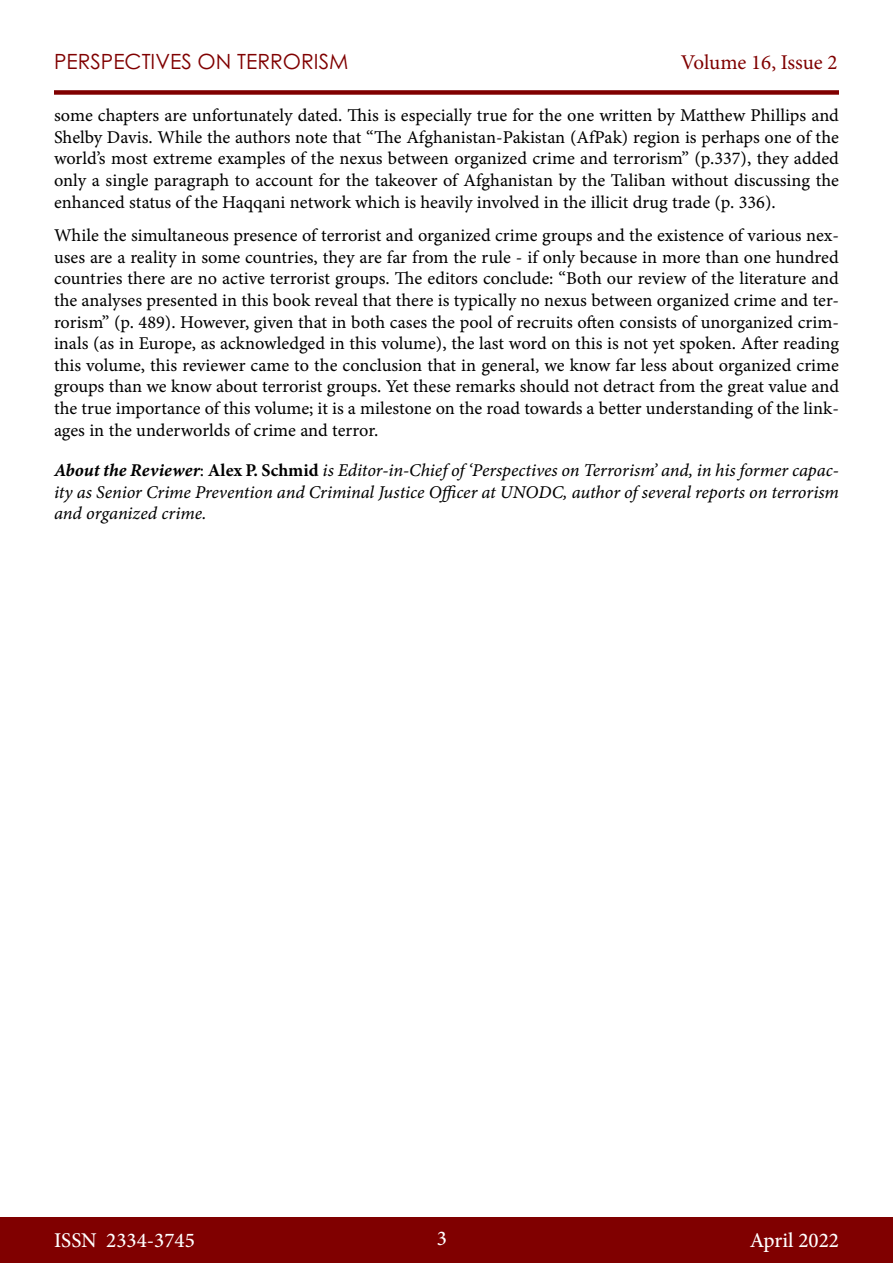
<style>
.page{position:relative;width:893px;height:1263px;background:#fff}
.page>*{position:absolute;margin:0;border:0;box-sizing:border-box;transform-origin:0 0}
.t1{font:500 21px "Minion Pro";color:#fff}
.t2{font:21px "Century Gothic Pro";color:#800000}
.t3{font:21px "Minion Pro";letter-spacing:-.005em;color:#800000}
.t4{font:18px/21.6px "Minion Pro Capt";color:#000;text-align:justify}
.t5{font:18px/21.6px "Minion Pro It Capt";letter-spacing:-.005em;color:#000;text-align:justify}
.s1{font-family:"Minion Pro Bold It Capt"}
.s2{font-family:"Minion Pro Capt"}
.s3{font-family:"Minion Pro";font-weight:700}
</style>
<div class="page">
<div style="left:0;top:1217px;width:893px;height:46px;background:#800000"></div>
<div style="left:54px;top:90px;width:785px;height:5px;background:#800000"></div>
<p class="t2" style="left:54px;top:49px;width:296px">PERSPECTIVES ON TERRORISM</p>
<p class="t3" style="left:681px;top:48px;width:158px">Volume 16, Issue 2</p>
<p class="t4" style="left:54px;top:105px;width:786px">some chapters are unfortunately dated. This is especially true for the one written by Matthew Phillips and Shelby Davis. While the authors note that “The Afghanistan-Pakistan (AfPak) region is perhaps one of the world’s most extreme examples of the nexus between organized crime and terrorism” (p.337), they added only a single paragraph to account for the takeover of Afghanistan by the Taliban without discussing the enhanced status of the Haqqani network which is heavily involved in the illicit drug trade (p. 336).</p>
<p class="t4" style="left:54px;top:225px;width:787px">While the simultaneous presence of terrorist and organized crime groups and the existence of various nex&shy;uses are a reality in some countries, they are far from the rule - if only because in more than one hundred countries there are no active terrorist groups. The editors conclude: “Both our review of the literature and the analyses presented in this book reveal that there is typically no nexus between organized crime and ter&shy;rorism” (p. 489). However, given that in both cases the pool of recruits often consists of unorganized crim&shy;inals (as in Europe, as acknowledged in this volume), the last word on this is not yet spoken. After reading this volume, this reviewer came to the conclusion that in general, we know far less about organized crime groups than we know about terrorist groups. Yet these remarks should not detract from the great value and the true importance of this volume; it is a milestone on the road towards a better understanding of the link&shy;ages in the underworlds of crime and terror.</p>
<p class="t5" style="left:54px;top:459px;width:786px"><span class="s1">About the Reviewer</span><span class="s2">:</span> <span class="s3">Alex P. Schmid</span> is Editor-in-Chief of ‘Perspectives on Terrorism’ and, in his former capac&shy;ity as Senior Crime Prevention and Criminal Justice Officer at UNODC, author of several reports on terrorism and organized crime.</p>
<p class="t1" style="left:54px;top:1226px;width:142px">ISSN 2334-3745</p>
<p class="t1" style="left:437px;top:1224px;width:12px">3</p>
<p class="t1" style="left:750px;top:1226px;width:91px">April 2022</p>
</div>
